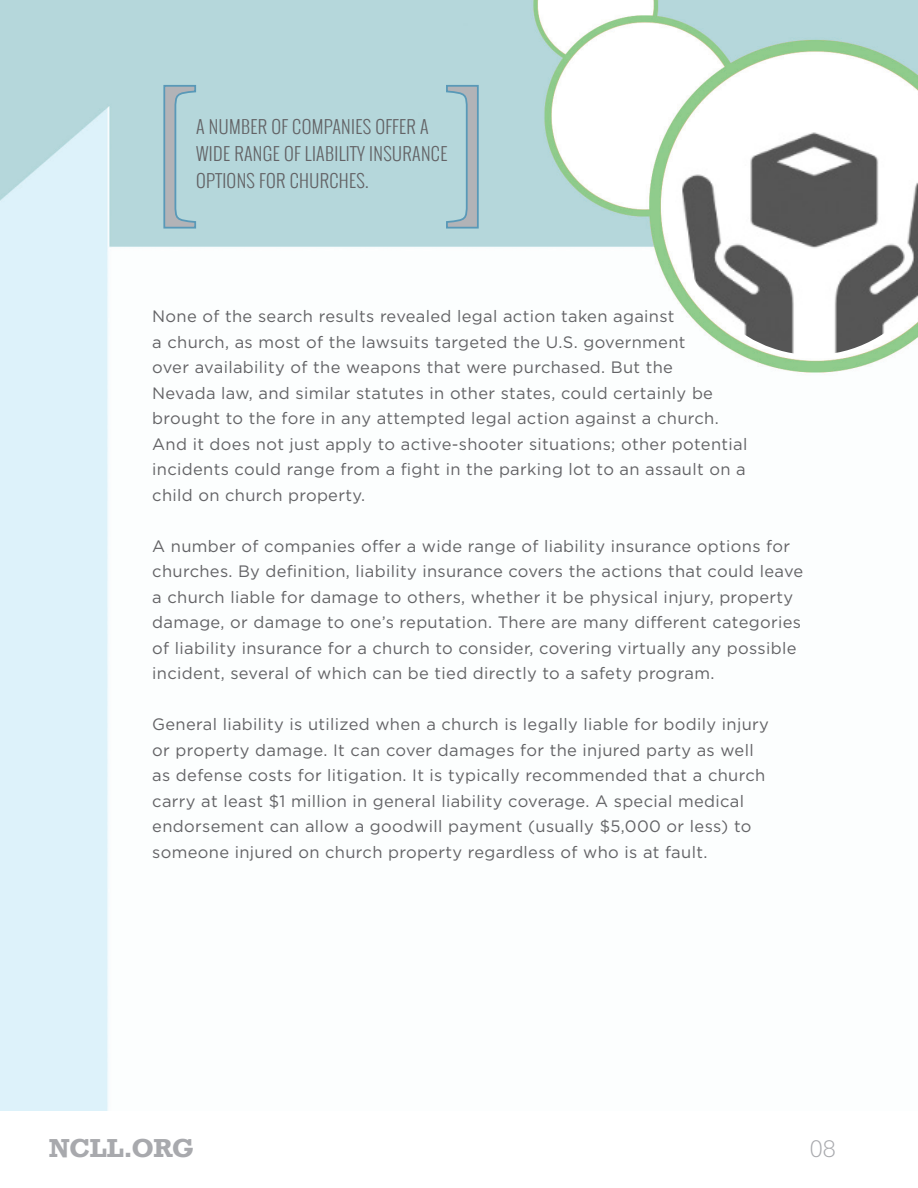
<style>
.page{position:relative;width:918px;height:1188px;background:#fff}
.page>*{position:absolute;margin:0;border:0;box-sizing:border-box;transform-origin:0 0}
.t1{font:700 24.45px "Rockwell";letter-spacing:-.025em;color:#a8a9ad}
.t2{font:300 24.45px "Rockwell";color:#a8a9ad}
.t3{font:300 18px/27px "Oswald";letter-spacing:.02em;color:#636366}
.t4{font:16.5px/25.5px "Gotham";letter-spacing:.02em;color:#636366}
</style>
<div class="page">
<img style="left:0;top:0;width:918px;height:1110px">
<svg style="left:163px;top:84px;width:34px;height:145px;background:#a7c3ca"></svg>
<svg style="left:445px;top:84px;width:35px;height:145px;background:#a7c3cb"></svg>
<img style="left:675px;top:122px;width:243px;height:233px">
<p class="t3" style="left:196px;top:113px;width:253px">A NUMBER OF COMPANIES OFFER A<br>WIDE RANGE OF LIABILITY INSURANCE<br>OPTIONS FOR CHURCHES.</p>
<p class="t4" style="left:152px;top:303px;width:568px">None of the search results revealed legal action taken against<br>a church, as most of the lawsuits targeted the U.S. government over availability of the weapons that were purchased. But the Nevada law, and similar statutes in other states, could certainly be brought to the fore in any attempted legal action against a church.</p>
<p class="t4" style="left:152px;top:431px;width:597px">And it does not just apply to active-shooter situations; other potential incidents could range from a fight in the parking lot to an assault on a</p>
<p class="t4" style="left:152px;top:482px;width:214px">child on church property.</p>
<p class="t4" style="left:152px;top:533px;width:653px">A number of companies offer a wide range of liability insurance options for churches. By definition, liability insurance covers the actions that could leave a church liable for damage to others, whether it be physical injury, property damage, or damage to one’s reputation. There are many different categories of liability insurance for a church to consider, covering virtually any possible incident, several of which can be tied directly to a safety program.</p>
<p class="t4" style="left:152px;top:711px;width:618px">General liability is utilized when a church is legally liable for bodily injury or property damage. It can cover damages for the injured party as well as defense costs for litigation. It is typically recommended that a church carry at least $1 million in general liability coverage. A special medical endorsement can allow a goodwill payment (usually $5,000 or less) to someone injured on church property regardless of who is at fault.</p>
<p class="t1" style="left:49px;top:1133px;width:147px">NCLL.ORG</p>
<p class="t2" style="left:810px;top:1135px;width:27px">08</p>
</div>
